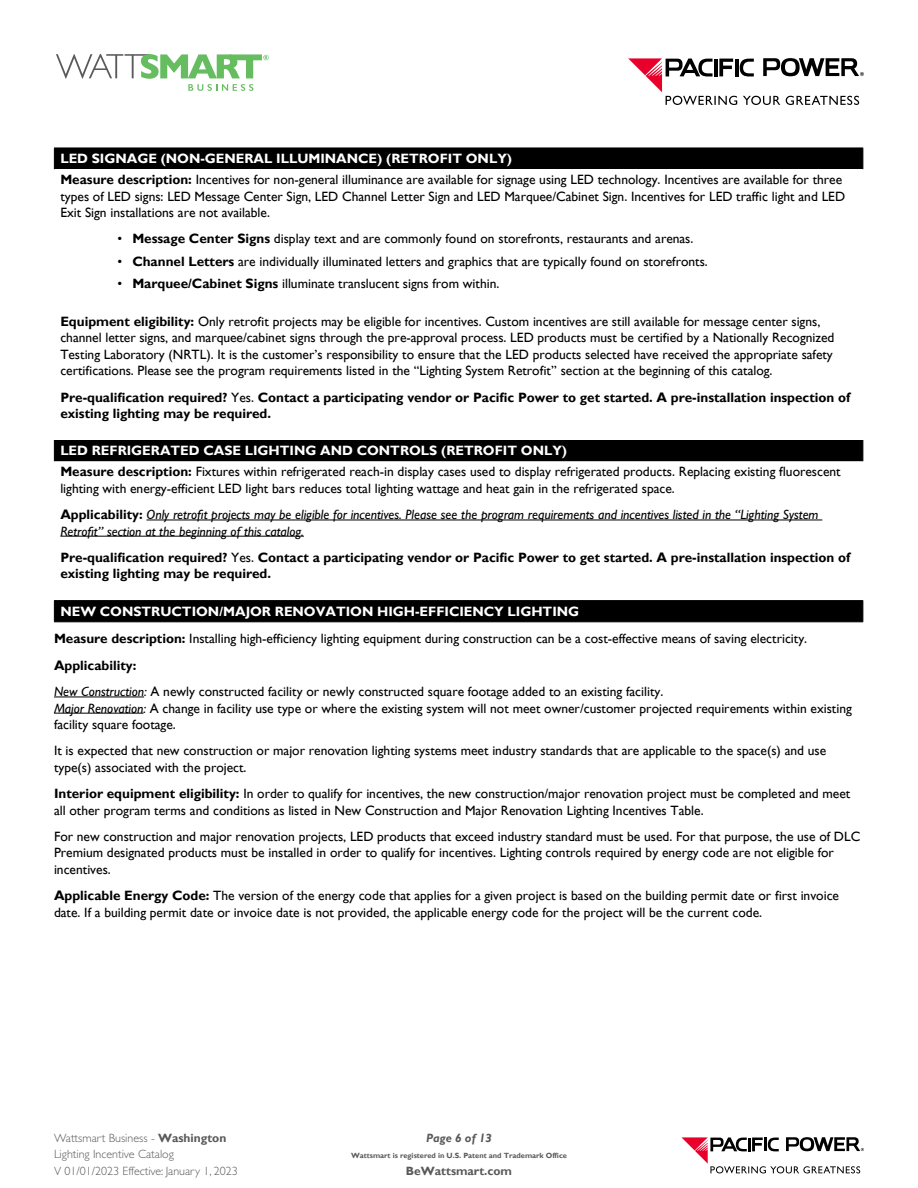
<style>
.page{position:relative;width:918px;height:1188px;background:#fff}
.page>*{position:absolute;margin:0;border:0;box-sizing:border-box;transform-origin:0 0}
.t1{font:13.5px/16.2px "Gill Sans";color:#000}
.t2{font:700 13.5px/16.2px "Gill Sans";color:#000}
.t3{font:italic 13.5px/26.7px "Gill Sans";color:#000}
.t4{font:300 12px/16.2px "Gill Sans Std";color:#58595b}
.t5{font:700 12px "Gill Sans";color:#58595b}
.t6{font:italic 700 12px "Gill Sans";color:#58595b}
.t7{font:700 7.5px "Gill Sans";color:#58595b}
.s1{font-weight:700;color:#fff}
.s2{font-weight:700}
.s3{font-family:"Gill Sans Std"}
.s4{font-weight:400}
.s5{font-style:normal}
.s6{font-weight:700;font-style:normal}
.s7{font-weight:400;font-style:italic}
.s8{font-style:italic}
.s9{font-family:"Gill Sans";font-weight:700}
</style>
<div class="page">
<svg style="left:628px;top:58px;width:236px;height:47px"></svg>
<svg style="left:56px;top:54px;width:213px;height:37px"></svg>
<svg style="left:682px;top:1137px;width:182px;height:36px"></svg>
<hr style="left:54px;top:697px;width:90px;height:1px;background:#000">
<hr style="left:54px;top:713px;width:89px;height:1px;background:#000">
<svg style="left:54px;top:149px;width:809px;height:472px"></svg>
<div style="left:54px;top:169px;width:809px;height:271px;background:#fff"></div>
<hr style="left:54px;top:148px;width:809px;height:1px;background:#000">
<svg style="left:54px;top:148px;width:1px;height:21px"></svg>
<svg style="left:862px;top:149px;width:1px;height:20px"></svg>
<svg style="left:54px;top:440px;width:1px;height:21px"></svg>
<svg style="left:862px;top:440px;width:1px;height:21px"></svg>
<hr style="left:54px;top:600px;width:809px;height:1px;background:#000">
<svg style="left:54px;top:601px;width:1px;height:20px"></svg>
<svg style="left:862px;top:601px;width:1px;height:20px"></svg>
<hr style="left:54px;top:621px;width:809px;height:1px;background:#000">
<hr style="left:147px;top:520px;width:675px;height:1px;background:#000">
<hr style="left:60px;top:536px;width:244px;height:1px;background:#000">
<p class="t1" style="left:60px;top:148px;width:783px;line-height:21.1px"><span class="s1">LED SIGNAGE (NON-GENERAL ILLUMINANCE) (RETROFIT ONLY)<br></span><span class="s2">Measure description:</span> Incentives for non-general illuminance are available for signage using LED technology. Incentives are available for three</p>
<p class="t1" style="left:60px;top:188px;width:786px">types of LED signs: LED Message Center Sign, LED Channel Letter Sign and LED Marquee/Cabinet Sign. Incentives for LED traffic light and LED<br>Exit Sign installations are not available.</p>
<p class="t1" style="left:117px;top:231px;width:578px"><span class="s3">•</span> <span class="s2">Message Center Signs</span> display text and are commonly found on storefronts, restaurants and arenas.</p>
<p class="t1" style="left:117px;top:253px;width:592px"><span class="s3">•</span> <span class="s2">Channel Letters</span> are individually illuminated letters and graphics that are typically found on storefronts.</p>
<p class="t1" style="left:117px;top:275px;width:384px"><span class="s3">•</span> <span class="s2">Marquee/Cabinet Signs</span> illuminate translucent signs from within.</p>
<p class="t1" style="left:60px;top:314px;width:776px"><span class="s2">Equipment eligibility:</span> Only retrofit projects may be eligible for incentives. Custom incentives are still available for message center signs, channel letter signs, and marquee/cabinet signs through the pre-approval process. LED products must be certified by a Nationally Recognized Testing Laboratory (NRTL). It is the customer’s responsibility to ensure that the LED products selected have received the appropriate safety certifications. Please see the program requirements listed in the “Lighting System Retrofit” section at the beginning of this catalog.</p>
<p class="t2" style="left:60px;top:389px;width:791px">Pre-qualification required? <span class="s4">Yes.</span> Contact a participating vendor or Pacific Power to get started. A pre-installation inspection of existing lighting may be required.</p>
<p class="t1" style="left:60px;top:440px;width:782px;line-height:21.1px"><span class="s1">LED REFRIGERATED CASE LIGHTING AND CONTROLS (RETROFIT ONLY)<br></span><span class="s2">Measure description:</span> Fixtures within refrigerated reach-in display cases used to display refrigerated products. Replacing existing fluorescent</p>
<p class="t3" style="left:60px;top:475px;width:760px"><span class="s5">lighting with energy-efficient LED light bars reduces total lighting wattage and heat gain in the refrigerated space.<br></span><span class="s6">Applicability:</span> Only retrofit projects may be eligible for incentives. Please see the program requirements and incentives listed in the “Lighting System</p>
<p class="t2" style="left:60px;top:518px;width:791px;line-height:26.7px"><span class="s7">Retrofit” section at the beginning of this catalog.<br></span>Pre-qualification required? <span class="s4">Yes.</span> Contact a participating vendor or Pacific Power to get started. A pre-installation inspection of</p>
<p class="t2" style="left:60px;top:566px;width:212px">existing lighting may be required.</p>
<p class="t1" style="left:54px;top:598px;width:755px;line-height:26.8px;text-indent:6px"><span class="s1">NEW CONSTRUCTION/MAJOR RENOVATION HIGH-EFFICIENCY LIGHTING<br></span><span class="s2">Measure description:</span> Installing high-efficiency lighting equipment during construction can be a cost-effective means of saving electricity.<br><span class="s2">Applicability:<br></span><span class="s8">New Construction:</span> A newly constructed facility or newly constructed square footage added to an existing facility.</p>
<p class="t1" style="left:54px;top:700px;width:799px"><span class="s8">Major Renovation:</span> A change in facility use type or where the existing system will not meet owner/customer projected requirements within existing facility square footage.</p>
<p class="t1" style="left:54px;top:743px;width:774px">It is expected that new construction or major renovation lighting systems meet industry standards that are applicable to the space(s) and use type(s) associated with the project.</p>
<p class="t1" style="left:54px;top:786px;width:798px"><span class="s2">Interior equipment eligibility:</span> In order to qualify for incentives, the new construction/major renovation project must be completed and meet all other program terms and conditions as listed in New Construction and Major Renovation Lighting Incentives Table.</p>
<p class="t1" style="left:54px;top:829px;width:808px">For new construction and major renovation projects, LED products that exceed industry standard must be used. For that purpose, the use of DLC<br>Premium designated products must be installed in order to qualify for incentives. Lighting controls required by energy code are not eligible for incentives.</p>
<p class="t1" style="left:54px;top:888px;width:787px"><span class="s2">Applicable Energy Code:</span> The version of the energy code that applies for a given project is based on the building permit date or first invoice date. If a building permit date or invoice date is not provided, the applicable energy code for the project will be the current code.</p>
<p class="t4" style="left:54px;top:1130px;width:185px">Wattsmart Business - <span class="s9">Washington<br></span>Lighting Incentive Catalog<br>V 01/01/2023 Effective: January 1, 2023</p>
<p class="t6" style="left:426px;top:1131px;width:67px">Page 6 of 13</p>
<p class="t7" style="left:351px;top:1151px;width:217px">Wattsmart is registered in U.S. Patent and Trademark Office</p>
<p class="t5" style="left:406px;top:1163px;width:108px">BeWattsmart.com</p>
</div>
